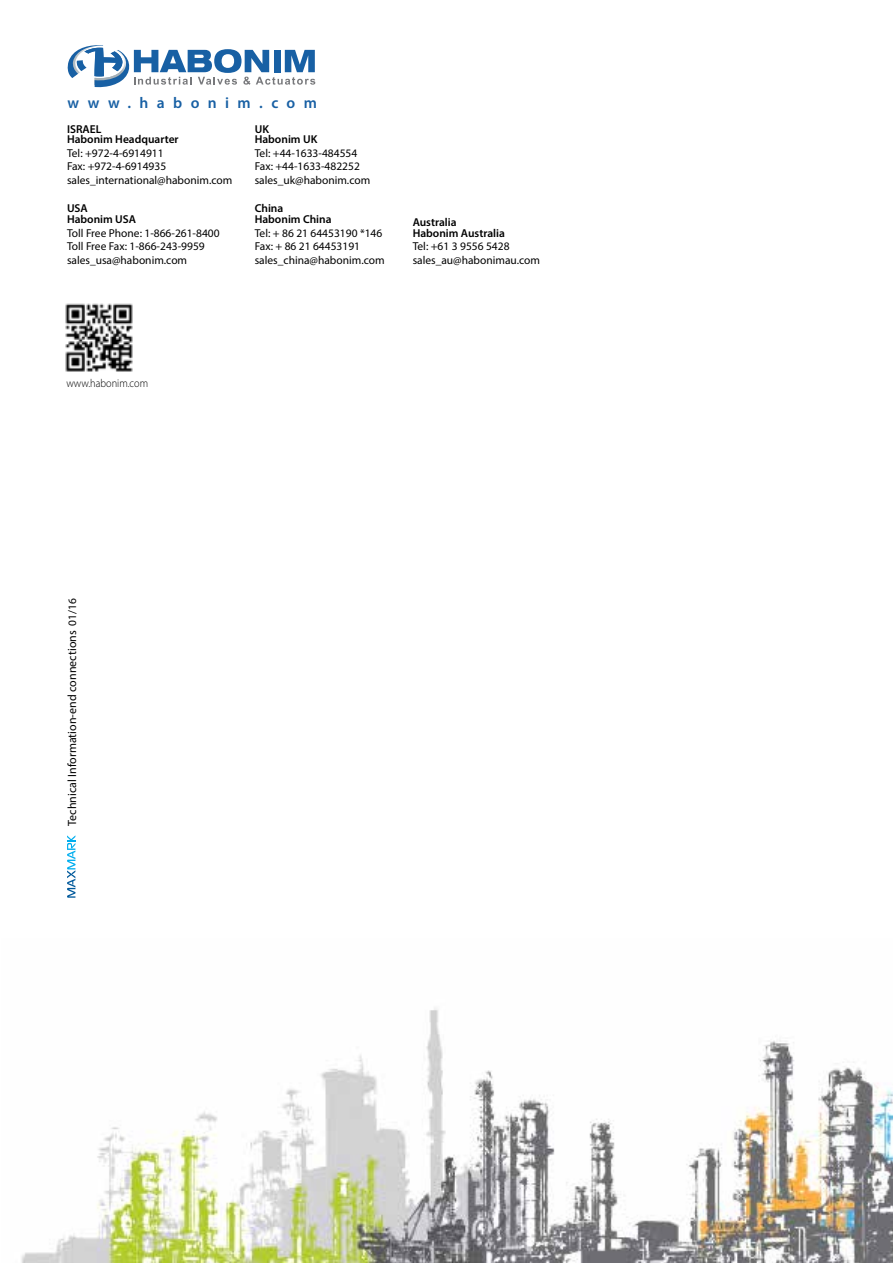
<style>
.page{position:relative;width:893px;height:1263px;background:#fff}
.page>*{position:absolute;margin:0;border:0;box-sizing:border-box;transform-origin:0 0}
.t1{font:600 15.6px "Myriad Pro";letter-spacing:.54em;color:#1860a4}
.t2{font:12px "Myriad Pro";color:#000}
.t3{font:11.4px/13.8px "Myriad Pro";color:#000}
.t4{font:600 11.4px/10.4px "Myriad Pro";color:#000}
.t5{font:300 11.4px "Myriad Pro";color:#000;scale:.9 1}
.s1{font-size:11.4px}
</style>
<div class="page">
<img style="left:21px;top:1008px;width:872px;height:255px">
<svg style="left:67px;top:835px;width:9px;height:63px"></svg>
<svg style="left:67px;top:45px;width:248px;height:43px"></svg>
<img style="left:65px;top:303px;width:68px;height:69px">
<h1 class="t1" style="left:67px;top:93px;width:251px">www.habonim.com</h1>
<p class="t4" style="left:67px;top:123px;width:113px">ISRAEL<br>Habonim Headquarter</p>
<p class="t3" style="left:67px;top:146px;width:167px">Tel: +972-4-6914911<br>Fax: +972-4-6914935 sales_international@habonim.com</p>
<p class="t4" style="left:67px;top:203px;width:71px">USA<br>Habonim USA</p>
<p class="t3" style="left:67px;top:226px;width:154px">Toll Free Phone: 1-866-261-8400<br>Toll Free Fax: 1-866-243-9959 sales_usa@habonim.com</p>
<p class="t4" style="left:255px;top:123px;width:64px">UK<br>Habonim UK</p>
<p class="t3" style="left:255px;top:146px;width:117px">Tel: +44-1633-484554<br>Fax: +44-1633-482252 sales_uk@habonim.com</p>
<p class="t4" style="left:255px;top:203px;width:78px">China<br>Habonim China</p>
<p class="t3" style="left:255px;top:226px;width:131px">Tel: + 86 21 64453190 *146<br>Fax: + 86 21 64453191 sales_china@habonim.com</p>
<p class="t4" style="left:413px;top:217px;width:94px">Australia<br>Habonim Australia</p>
<p class="t3" style="left:413px;top:239px;width:129px">Tel: +61 3 9556 5428 sales_au@habonimau.com</p>
<p class="t5" style="left:66px;top:376px;width:92px">www.habonim.com</p>
<p class="t2" style="left:65px;top:826px;width:229px;rotate:-90deg">Technical Information-end connections <span class="s1">01/16</span></p>
</div>
